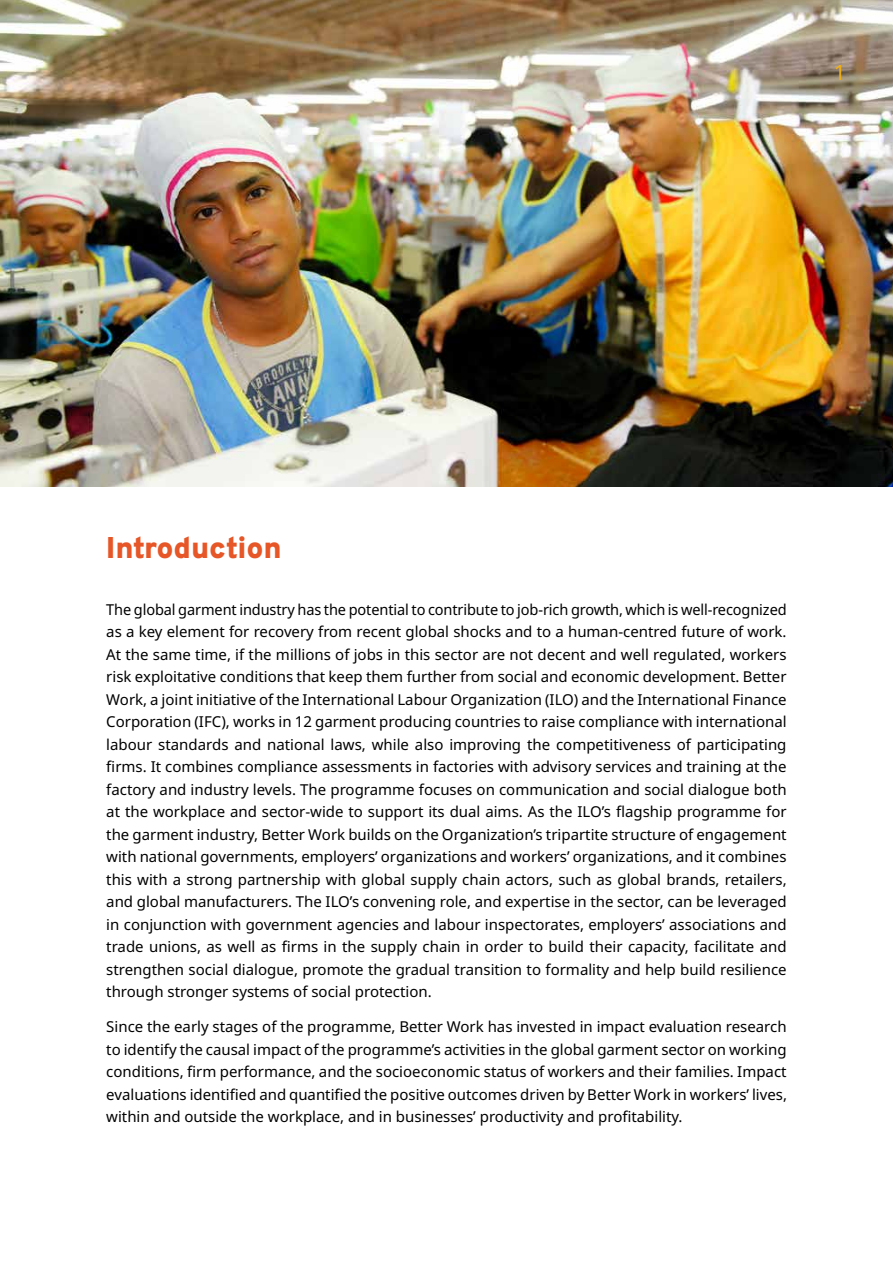
<style>
.page{position:relative;width:893px;height:1263px;background:#fff}
.page>*{position:absolute;margin:0;border:0;box-sizing:border-box;transform-origin:0 0}
.t1{font:900 30px "Overpass";letter-spacing:-.015em;color:#e65627}
.t2{font:21px "Noto Sans";color:#f2b113}
.t3{font:15px/22.5px "Noto Sans";color:#000;text-align:justify}
</style>
<div class="page">
<hr style="left:0;top:0;width:1px;height:1263px;background:#600022">
<img style="left:0;top:0;width:893px;height:487px">
<h2 class="t2" style="left:834px;top:64px;width:14px">1</h2>
<h1 class="t1" style="left:106px;top:536px;width:177px">Introduction</h1>
<p class="t3" style="left:106px;top:599px;width:682px">The global garment industry has the potential to contribute to job-rich growth, which is well-recognized as a key element for recovery from recent global shocks and to a human-centred future of work.<br>At the same time, if the millions of jobs in this sector are not decent and well regulated, workers risk exploitative conditions that keep them further from social and economic development. Better Work, a joint initiative of the International Labour Organization (ILO) and the International Finance Corporation (IFC), works in 12 garment producing countries to raise compliance with international labour standards and national laws, while also improving the competitiveness of participating firms. It combines compliance assessments in factories with advisory services and training at the factory and industry levels. The programme focuses on communication and social dialogue both at the workplace and sector-wide to support its dual aims. As the ILO’s flagship programme for the garment industry, Better Work builds on the Organization’s tripartite structure of engagement with national governments, employers’ organizations and workers’ organizations, and it combines this with a strong partnership with global supply chain actors, such as global brands, retailers, and global manufacturers. The ILO’s convening role, and expertise in the sector, can be leveraged in conjunction with government agencies and labour inspectorates, employers’ associations and trade unions, as well as firms in the supply chain in order to build their capacity, facilitate and strengthen social dialogue, promote the gradual transition to formality and help build resilience through stronger systems of social protection.</p>
<p class="t3" style="left:106px;top:1017px;width:682px">Since the early stages of the programme, Better Work has invested in impact evaluation research to identify the causal impact of the programme’s activities in the global garment sector on working conditions, firm performance, and the socioeconomic status of workers and their families. Impact evaluations identified and quantified the positive outcomes driven by Better Work in workers’ lives, within and outside the workplace, and in businesses’ productivity and profitability.</p>
</div>
